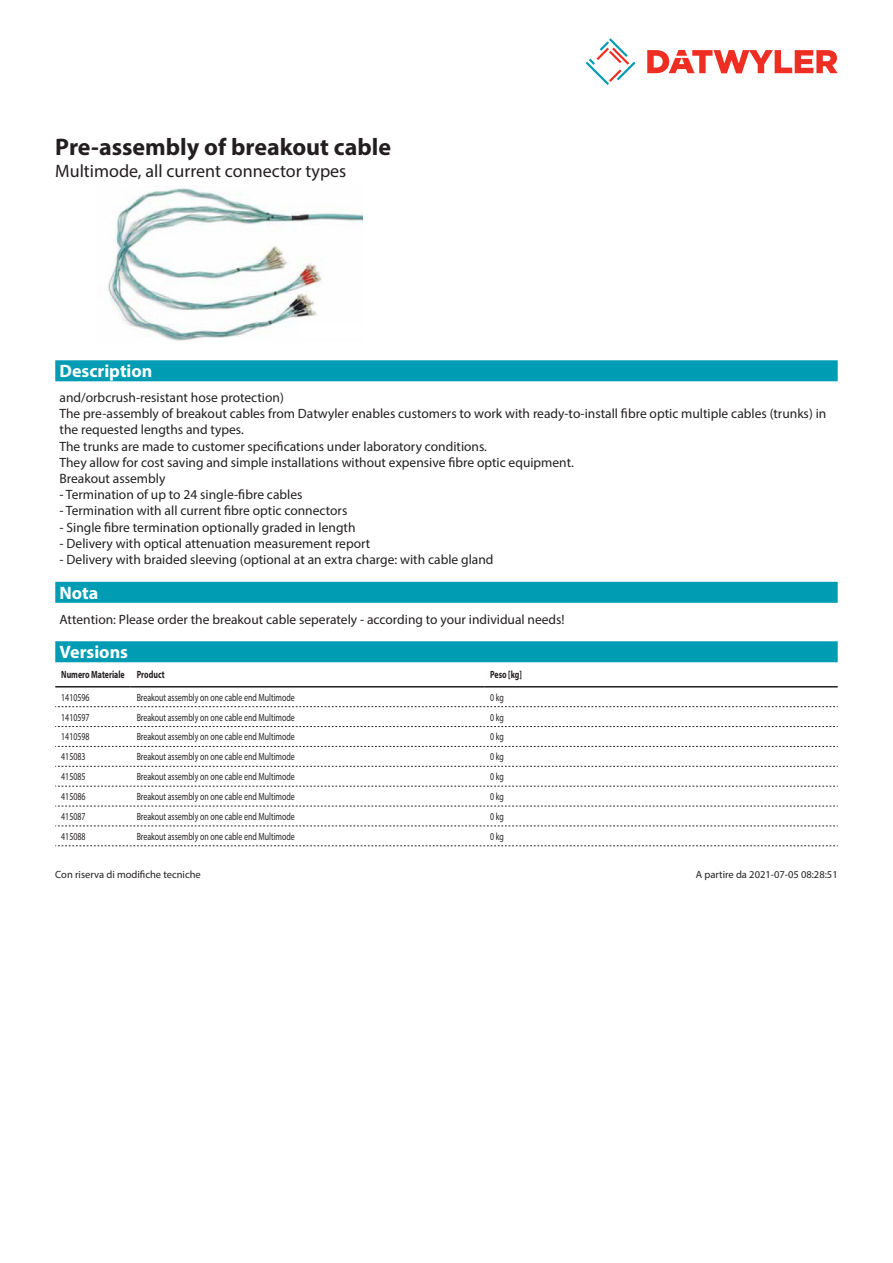
<style>
.page{position:relative;width:893px;height:1263px;background:#fff}
.page>*{position:absolute;margin:0;border:0;box-sizing:border-box;transform-origin:0 0}
.Product_Head{font:700 24px "Myriad Pro";color:#231f20}
.SubHead{font:18px "Myriad Pro";color:#231f20}
.Standard_Head_Proper{font:700 18px "Myriad Pro";color:#fff}
.Standard_text{font:13.5px/16.2px "Myriad Pro";color:#231f20}
.myriadlight{font:10.5px "Myriad Pro";color:#231f20;scale:.75 1}
.Footnote{font:10.5px "Myriad Pro";color:#231f20}
.myriadbold{font:700 10.5px "Myriad Pro";color:#231f20;scale:.75 1}
</style>
<div class="page">
<svg style="left:586px;top:38px;width:49px;height:47px"></svg>
<svg style="left:647px;top:50px;width:191px;height:23px"></svg>
<div style="left:55px;top:582px;width:783px;height:21px;background:#009cb3"></div>
<img style="left:106px;top:188px;width:257px;height:153px">
<div style="left:55px;top:641px;width:783px;height:21px;background:#009cb3"></div>
<hr style="left:55px;top:686px;width:76px;height:1px;background:#231f20">
<hr style="left:131px;top:686px;width:353px;height:1px;background:#231f20">
<hr style="left:484px;top:686px;width:354px;height:1px;background:#231f20">
<svg style="left:55px;top:706px;width:783px;height:1px"></svg>
<svg style="left:55px;top:726px;width:783px;height:1px"></svg>
<svg style="left:55px;top:746px;width:783px;height:1px"></svg>
<svg style="left:55px;top:766px;width:783px;height:1px"></svg>
<svg style="left:55px;top:786px;width:783px;height:1px"></svg>
<svg style="left:55px;top:806px;width:783px;height:1px"></svg>
<svg style="left:55px;top:826px;width:783px;height:1px"></svg>
<svg style="left:55px;top:845px;width:783px;height:1px"></svg>
<div style="left:55px;top:360px;width:783px;height:21px;background:#009cb3"></div>
<p class="Product_Head" style="left:55px;top:131px;width:337px">Pre-assembly of breakout cable</p>
<p class="SubHead" style="left:55px;top:160px;width:293px">Multimode, all current connector types</p>
<p class="Standard_Head_Proper" style="left:60px;top:359px;width:94px">Description</p>
<p class="Standard_text" style="left:60px;top:389px;width:768px">and/orbcrush-resistant hose protection)<br>The pre-assembly of breakout cables from Datwyler enables customers to work with ready-to-install fibre optic multiple cables (trunks) in the requested lengths and types.<br>The trunks are made to customer specifications under laboratory conditions.<br>They allow for cost saving and simple installations without expensive fibre optic equipment.<br>Breakout assembly</p>
<p class="Standard_text" style="left:60px;top:486px;width:244px">- Termination of up to 24 single-fibre cables</p>
<p class="Standard_text" style="left:60px;top:503px;width:289px">- Termination with all current fibre optic connectors</p>
<p class="Standard_text" style="left:60px;top:519px;width:298px">- Single fibre termination optionally graded in length</p>
<p class="Standard_text" style="left:60px;top:535px;width:312px">- Delivery with optical attenuation measurement report</p>
<p class="Standard_text" style="left:60px;top:551px;width:435px">- Delivery with braided sleeving (optional at an extra charge: with cable gland</p>
<p class="Standard_Head_Proper" style="left:60px;top:581px;width:40px">Nota</p>
<p class="Standard_text" style="left:60px;top:611px;width:507px">Attention: Please order the breakout cable seperately - according to your individual needs!</p>
<p class="Standard_Head_Proper" style="left:60px;top:640px;width:70px">Versions</p>
<p class="myriadbold" style="left:61px;top:668px;width:86px">Numero Materiale</p>
<p class="myriadbold" style="left:137px;top:668px;width:39px">Product</p>
<p class="myriadbold" style="left:490px;top:668px;width:44px">Peso [kg]</p>
<p class="myriadlight" style="left:61px;top:691px;width:39px">1410596</p>
<p class="myriadlight" style="left:137px;top:691px;width:212px">Breakout assembly on one cable end Multimode</p>
<p class="myriadlight" style="left:490px;top:691px;width:20px">0 kg</p>
<p class="myriadlight" style="left:61px;top:710px;width:39px">1410597</p>
<p class="myriadlight" style="left:137px;top:710px;width:212px">Breakout assembly on one cable end Multimode</p>
<p class="myriadlight" style="left:490px;top:710px;width:20px">0 kg</p>
<p class="myriadlight" style="left:61px;top:730px;width:39px">1410598</p>
<p class="myriadlight" style="left:137px;top:730px;width:212px">Breakout assembly on one cable end Multimode</p>
<p class="myriadlight" style="left:490px;top:730px;width:20px">0 kg</p>
<p class="myriadlight" style="left:61px;top:750px;width:34px">415083</p>
<p class="myriadlight" style="left:137px;top:750px;width:212px">Breakout assembly on one cable end Multimode</p>
<p class="myriadlight" style="left:490px;top:750px;width:20px">0 kg</p>
<p class="myriadlight" style="left:61px;top:770px;width:34px">415085</p>
<p class="myriadlight" style="left:137px;top:770px;width:212px">Breakout assembly on one cable end Multimode</p>
<p class="myriadlight" style="left:490px;top:770px;width:20px">0 kg</p>
<p class="myriadlight" style="left:61px;top:790px;width:34px">415086</p>
<p class="myriadlight" style="left:137px;top:790px;width:212px">Breakout assembly on one cable end Multimode</p>
<p class="myriadlight" style="left:490px;top:790px;width:20px">0 kg</p>
<p class="myriadlight" style="left:61px;top:810px;width:34px">415087</p>
<p class="myriadlight" style="left:137px;top:810px;width:212px">Breakout assembly on one cable end Multimode</p>
<p class="myriadlight" style="left:490px;top:810px;width:20px">0 kg</p>
<p class="myriadlight" style="left:61px;top:830px;width:34px">415088</p>
<p class="myriadlight" style="left:137px;top:830px;width:212px">Breakout assembly on one cable end Multimode</p>
<p class="myriadlight" style="left:490px;top:830px;width:20px">0 kg</p>
<p class="Footnote" style="left:55px;top:867px;width:147px">Con riserva di modifiche tecniche</p>
<p class="Footnote" style="left:696px;top:867px;width:143px">A partire da 2021-07-05 08:28:51</p>
</div>
